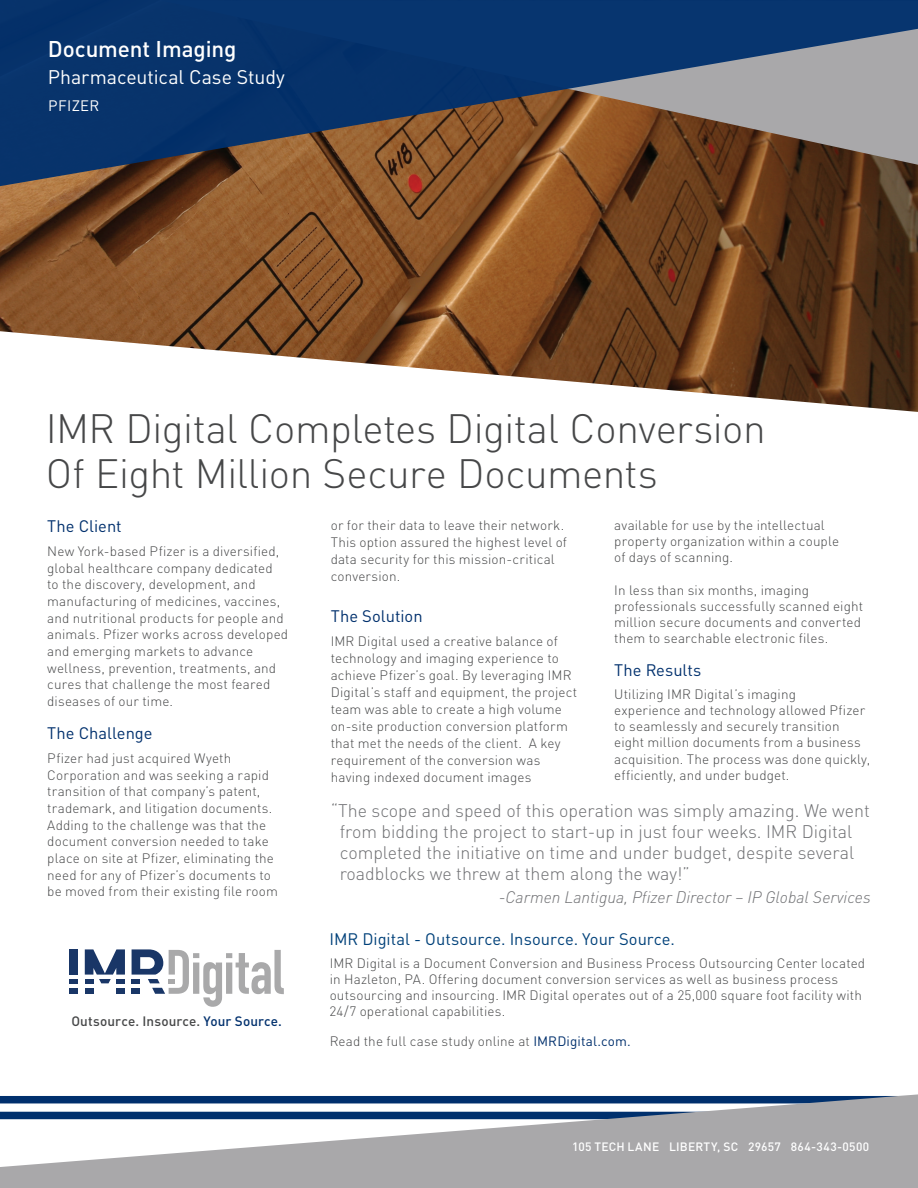
<style>
.page{position:relative;width:918px;height:1188px;background:#fff}
.page>*{position:absolute;margin:0;border:0;box-sizing:border-box;transform-origin:0 0}
.t1{font:300 40.5px/45px "DINOT";letter-spacing:-.01em;color:#464748}
.t2{font:500 22.5px "DINOT";letter-spacing:-.005em;color:#fff}
.t3{font:19.5px "DINOT";letter-spacing:-.005em;color:#fff}
.t4{font:300 18px/21px "DINOT";color:#6e6f72}
.t5{font:italic 300 16.5px "DINOT";color:#6e6f72}
.t6{font:16.5px "DINOT";color:#00306d}
.Body_2{font:16.5px "DINOT";color:#00417a}
.t7{font:15px "DINOT";letter-spacing:.015em;color:#fff}
.Body_2-2{font:300 13.5px/16.6px "DINOT";letter-spacing:.01em;color:#464748}
.t8{font:500 13.5px "DINOT";letter-spacing:.01em;color:#464748}
.t9{font:500 12px "DINOT";letter-spacing:.025em;color:#fff}
.s1{color:#00306d}
.s2{font-style:normal}
.s3{font-weight:400;color:#00306d}
.s4{color:#a9a8aa}
</style>
<div class="page">
<img style="left:0;top:246px;width:918px;height:166px">
<svg style="left:0;top:0;width:918px;height:246px;background:#4b4951"></svg>
<svg style="left:0;top:1094px;width:918px;height:94px;fill:#a9a8aa"></svg>
<div style="left:70px;top:988px;width:8px;height:6px;background:#193667"></div>
<div style="left:70px;top:949px;width:8px;height:26px;background:#193667"></div>
<svg style="left:70px;top:979px;width:8px;height:4px"></svg>
<svg style="left:85px;top:949px;width:40px;height:34px"></svg>
<div style="left:116px;top:988px;width:9px;height:6px;background:#193667"></div>
<div style="left:85px;top:988px;width:8px;height:6px;background:#193667"></div>
<svg style="left:132px;top:949px;width:152px;height:58px"></svg>
<p class="t2" style="left:48px;top:34px;width:190px">Document Imaging</p>
<p class="t3" style="left:48px;top:65px;width:239px">Pharmaceutical Case Study</p>
<p class="t7" style="left:48px;top:96px;width:53px">PFIZER</p>
<p class="t1" style="left:46px;top:405px;width:722px">IMR Digital Completes Digital Conversion<br>Of Eight Million Secure Documents</p>
<p class="t6" style="left:47px;top:516px;width:76px">The Client</p>
<p class="Body_2-2" style="left:47px;top:543px;width:243px">New York-based Pfizer is a diversified, global healthcare company dedicated<br>to the discovery, development, and manufacturing of medicines, vaccines, and nutritional products for people and animals. Pfizer works across developed and emerging markets to advance wellness, prevention, treatments, and cures that challenge the most feared diseases of our time.</p>
<p class="t6" style="left:47px;top:723px;width:107px">The Challenge</p>
<p class="Body_2-2" style="left:47px;top:750px;width:232px">Pfizer had just acquired Wyeth Corporation and was seeking a rapid transition of that company’s patent, trademark, and litigation documents.<br>Adding to the challenge was that the document conversion needed to take place on site at Pfizer, eliminating the need for any of Pfizer’s documents to be moved from their existing file room</p>
<p class="t8" style="left:71px;top:1012px;width:212px">Outsource. Insource. <span class="s1">Your Source.</span></p>
<p class="Body_2-2" style="left:331px;top:517px;width:238px;line-height:17.1px">or for their data to leave their network.<br>This option assured the highest level of data security for this mission-critical conversion.</p>
<p class="t6" style="left:331px;top:606px;width:93px">The Solution</p>
<p class="Body_2-2" style="left:331px;top:632px;width:248px;line-height:17.1px">IMR Digital used a creative balance of technology and imaging experience to achieve Pfizer’s goal. By leveraging IMR Digital’s staff and equipment, the project team was able to create a high volume on-site production conversion platform that met the needs of the client. A key requirement of the conversion was having indexed document images</p>
<p class="Body_2-2" style="left:614px;top:517px;width:226px;line-height:16.2px">available for use by the intellectual property organization within a couple of days of scanning.</p>
<p class="Body_2-2" style="left:614px;top:582px;width:250px;line-height:16.2px">In less than six months, imaging professionals successfully scanned eight million secure documents and converted them to searchable electronic files.</p>
<p class="t6" style="left:614px;top:660px;width:89px">The Results</p>
<p class="Body_2-2" style="left:614px;top:686px;width:257px;line-height:16.2px">Utilizing IMR Digital’s imaging<br>experience and technology allowed Pfizer to seamlessly and securely transition eight million documents from a business acquisition. The process was done quickly, efficiently, and under budget.</p>
<p class="t4" style="left:340px;top:800px;width:532px;text-indent:-9px">“The scope and speed of this operation was simply amazing. We went from bidding the project to start-up in just four weeks. IMR Digital completed the initiative on time and under budget, despite several roadblocks we threw at them along the way!”</p>
<p class="t5" style="left:499px;top:887px;width:374px"><span class="s2">-</span>Carmen Lantigua, Pfizer Director – IP Global Services</p>
<p class="Body_2" style="left:330px;top:929px;width:347px">IMR Digital - Outsource. Insource. Your Source.</p>
<p class="Body_2-2" style="left:329px;top:955px;width:537px;line-height:16.2px">IMR Digital is a Document Conversion and Business Process Outsourcing Center located in Hazleton, PA. Offering document conversion services as well as business process outsourcing and insourcing. IMR Digital operates out of a 25,000 square foot facility with 24/7 operational capabilities.</p>
<p class="Body_2-2" style="left:330px;top:1033px;width:303px">Read the full case study online at <span class="s3">IMRDigital.com.</span></p>
<p class="t9" style="left:572px;top:1139px;width:299px">105 TECH LANE <span class="s4">|</span> LIBERTY, SC <span class="s4">|</span> 29657 <span class="s4">|</span> 864-343-0500</p>
</div>
